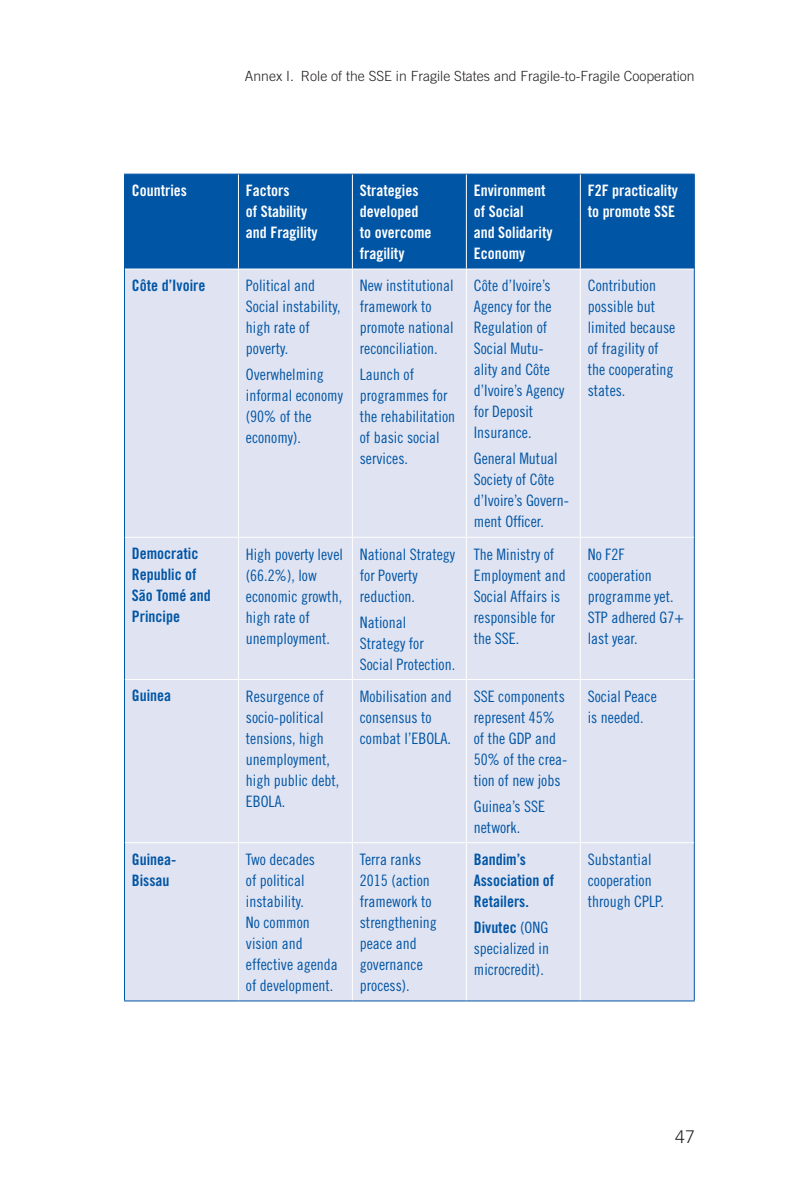
<style>
.page{position:relative;width:794px;height:1191px;background:#fff}
.page>*{position:absolute;margin:0;border:0;box-sizing:border-box;transform-origin:0 0}
.t1{font:300 17.5px "Trade Gothic";color:#231f20}
.Box{font:15.75px/21px "Trade Gothic Cond Eighteen";color:#0155a5}
.Box-2{font:15.75px/21px "Trade Gothic Bold Cond Twenty";color:#fff}
.Box-3{font:15.75px/21px "Trade Gothic Bold Cond Twenty";color:#0155a5}
.t2{font:300 14px "Trade Gothic";color:#231f20}
.s1{font-family:"Trade Gothic Bold Cond Twenty"}
</style>
<div class="page">
<div style="left:125px;top:175px;width:569px;height:93px;background:#0155a5"></div>
<div style="left:125px;top:269px;width:569px;height:731px;background:#e0e4f2"></div>
<hr style="left:124px;top:174px;width:114px;height:1px;background:#0155a5">
<hr style="left:124px;top:174px;width:1px;height:95px;background:#0155a5">
<hr style="left:238px;top:174px;width:114px;height:1px;background:#0155a5">
<hr style="left:352px;top:174px;width:114px;height:1px;background:#0155a5">
<hr style="left:466px;top:174px;width:114px;height:1px;background:#0155a5">
<hr style="left:580px;top:174px;width:114px;height:1px;background:#0155a5">
<hr style="left:694px;top:174px;width:1px;height:95px;background:#0155a5">
<hr style="left:124px;top:269px;width:1px;height:268px;background:#0155a5">
<hr style="left:694px;top:269px;width:1px;height:268px;background:#0155a5">
<hr style="left:124px;top:537px;width:1px;height:142px;background:#0155a5">
<hr style="left:694px;top:537px;width:1px;height:142px;background:#0155a5">
<hr style="left:124px;top:679px;width:1px;height:163px;background:#0155a5">
<hr style="left:694px;top:679px;width:1px;height:163px;background:#0155a5">
<hr style="left:124px;top:842px;width:1px;height:158px;background:#0155a5">
<hr style="left:694px;top:842px;width:1px;height:158px;background:#0155a5">
<hr style="left:238px;top:174px;width:1px;height:94px;background:#fff">
<hr style="left:352px;top:174px;width:1px;height:94px;background:#fff">
<hr style="left:466px;top:174px;width:1px;height:94px;background:#fff">
<hr style="left:580px;top:174px;width:1px;height:94px;background:#fff">
<hr style="left:238px;top:269px;width:1px;height:268px;background:#fff">
<hr style="left:352px;top:269px;width:1px;height:268px;background:#fff">
<hr style="left:466px;top:269px;width:1px;height:268px;background:#fff">
<hr style="left:580px;top:269px;width:1px;height:268px;background:#fff">
<hr style="left:125px;top:537px;width:113px;height:1px;background:#fff">
<hr style="left:238px;top:537px;width:114px;height:1px;background:#fff">
<hr style="left:238px;top:538px;width:1px;height:141px;background:#fff">
<hr style="left:352px;top:537px;width:114px;height:1px;background:#fff">
<hr style="left:352px;top:538px;width:1px;height:141px;background:#fff">
<hr style="left:466px;top:537px;width:114px;height:1px;background:#fff">
<hr style="left:466px;top:538px;width:1px;height:141px;background:#fff">
<hr style="left:580px;top:537px;width:114px;height:1px;background:#fff">
<hr style="left:580px;top:538px;width:1px;height:141px;background:#fff">
<hr style="left:125px;top:679px;width:113px;height:1px;background:#fff">
<hr style="left:238px;top:679px;width:114px;height:1px;background:#fff">
<hr style="left:238px;top:680px;width:1px;height:162px;background:#fff">
<hr style="left:352px;top:679px;width:114px;height:1px;background:#fff">
<hr style="left:352px;top:680px;width:1px;height:162px;background:#fff">
<hr style="left:466px;top:679px;width:114px;height:1px;background:#fff">
<hr style="left:466px;top:680px;width:1px;height:162px;background:#fff">
<hr style="left:580px;top:679px;width:114px;height:1px;background:#fff">
<hr style="left:580px;top:680px;width:1px;height:162px;background:#fff">
<hr style="left:125px;top:842px;width:113px;height:1px;background:#fff">
<hr style="left:238px;top:842px;width:114px;height:1px;background:#fff">
<hr style="left:238px;top:843px;width:1px;height:157px;background:#fff">
<hr style="left:352px;top:842px;width:114px;height:1px;background:#fff">
<hr style="left:352px;top:843px;width:1px;height:157px;background:#fff">
<hr style="left:466px;top:842px;width:114px;height:1px;background:#fff">
<hr style="left:466px;top:843px;width:1px;height:157px;background:#fff">
<hr style="left:580px;top:842px;width:114px;height:1px;background:#fff">
<hr style="left:580px;top:843px;width:1px;height:157px;background:#fff">
<hr style="left:124px;top:1000px;width:114px;height:1px;background:#0155a5">
<hr style="left:238px;top:1000px;width:114px;height:1px;background:#0155a5">
<hr style="left:352px;top:1000px;width:114px;height:1px;background:#0155a5">
<hr style="left:466px;top:1000px;width:114px;height:1px;background:#0155a5">
<hr style="left:580px;top:1000px;width:114px;height:1px;background:#0155a5">
<p class="t2" style="left:245px;top:67px;width:451px">Annex I. Role of the SSE in Fragile States and Fragile-to-Fragile Cooperation</p>
<p class="Box-2" style="left:132px;top:180px;width:57px">Countries</p>
<p class="Box-2" style="left:246px;top:180px;width:73px">Factors<br>of Stability and Fragility</p>
<p class="Box-2" style="left:360px;top:180px;width:73px">Strategies developed to overcome fragility</p>
<p class="Box-2" style="left:474px;top:180px;width:80px">Environment of Social<br>and Solidarity<br>Economy</p>
<p class="Box-2" style="left:588px;top:180px;width:92px">F2F practicality to promote SSE</p>
<p class="Box-3" style="left:132px;top:275px;width:75px">Côte d’Ivoire</p>
<p class="Box" style="left:246px;top:275px;width:96px">Political and<br>Social instability, high rate of poverty.</p>
<p class="Box" style="left:246px;top:364px;width:99px">Overwhelming informal economy (90% of the economy).</p>
<p class="Box" style="left:474px;top:275px;width:92px">Côte d’Ivoire’s<br>Agency for the<br>Regulation of<br>Social Mutu&shy;ality and Côte d’Ivoire’s Agency for Deposit<br>Insurance.</p>
<p class="Box" style="left:474px;top:448px;width:97px">General Mutual<br>Society of Côte d’Ivoire’s Govern&shy;ment Officer.</p>
<p class="Box" style="left:588px;top:275px;width:89px">Contribution possible but limited because of fragility of the cooperating states.</p>
<p class="Box" style="left:360px;top:275px;width:95px">New institutional framework to promote national reconciliation.</p>
<p class="Box" style="left:360px;top:364px;width:97px">Launch of programmes for the rehabilitation of basic social services.</p>
<p class="Box-3" style="left:132px;top:543px;width:80px">Democratic<br>Republic of<br>São Tomé and<br>Principe</p>
<p class="Box" style="left:246px;top:543px;width:99px">High poverty level (66.2%), low economic growth, high rate of unemployment.</p>
<p class="Box" style="left:360px;top:543px;width:97px">National Strategy for Poverty reduction.</p>
<p class="Box" style="left:360px;top:611px;width:97px">National<br>Strategy for<br>Social Protection.</p>
<p class="Box" style="left:474px;top:543px;width:93px">The Ministry of<br>Employment and<br>Social Affairs is responsible for the SSE.</p>
<p class="Box" style="left:588px;top:543px;width:98px">No F2F cooperation programme yet.<br>STP adhered G7+ last year.</p>
<p class="Box-3" style="left:132px;top:685px;width:41px">Guinea</p>
<p class="Box" style="left:246px;top:685px;width:95px">Resurgence of socio-political tensions, high unemployment, high public debt,<br>EBOLA.</p>
<p class="Box" style="left:360px;top:685px;width:93px">Mobilisation and consensus to combat l’EBOLA.</p>
<p class="Box" style="left:474px;top:685px;width:95px">SSE components represent 45% of the GDP and<br>50% of the crea&shy;tion of new jobs</p>
<p class="Box" style="left:474px;top:795px;width:73px">Guinea’s SSE network.</p>
<p class="Box-3" style="left:132px;top:848px;width:46px">Guinea-<br>Bissau</p>
<p class="Box" style="left:246px;top:848px;width:93px">Two decades<br>of political instability.<br>No common vision and effective agenda of development.</p>
<p class="Box" style="left:360px;top:848px;width:78px">Terra ranks<br>2015 (action framework to strengthening peace and governance process).</p>
<p class="Box-3" style="left:474px;top:848px;width:82px">Bandim’s<br>Association of<br>Retailers.</p>
<p class="Box" style="left:474px;top:916px;width:77px;text-align:justify"><span class="s1">Divutec</span> (ONG specialized in microcredit).</p>
<p class="Box" style="left:588px;top:685px;width:71px">Social Peace is needed.</p>
<p class="Box" style="left:588px;top:848px;width:78px">Substantial cooperation through CPLP.</p>
<p class="t1" style="left:675px;top:1126px;width:21px">47</p>
</div>
